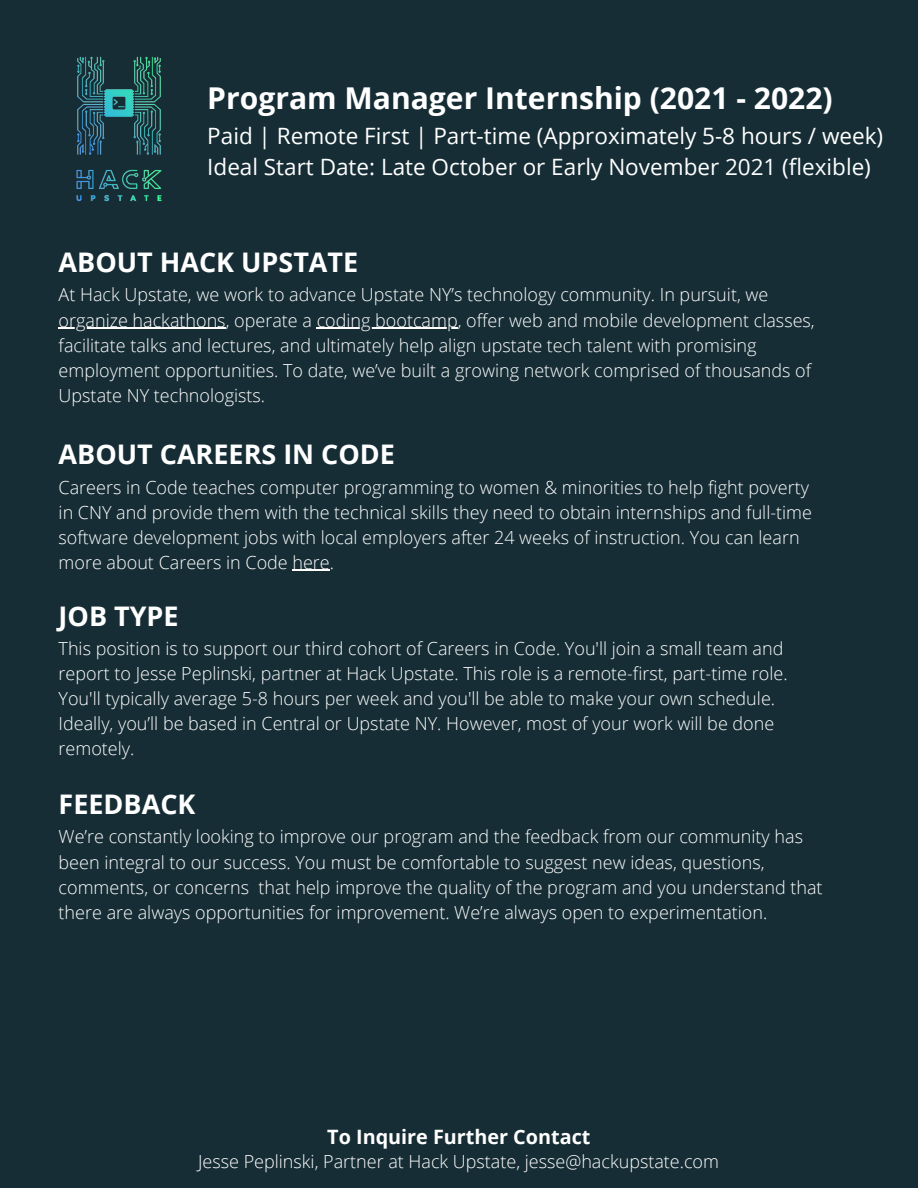
<style>
.page{position:relative;width:918px;height:1188px;background:#162d35}
.page>*{position:absolute;margin:0;border:0;box-sizing:border-box;transform-origin:0 0}
.t1{font:700 30px "Open Sans";color:#fff}
.t2{font:700 27px "Open Sans";color:#fff}
.t3{font:22.5px "Open Sans";color:#fff}
.t4{font:700 19.8px "Open Sans";color:#fff}
.t5{font:300 18px/25px "Open Sans";color:#fff}
</style>
<div class="page">
<img style="left:76px;top:56px;width:86px;height:146px">
<hr style="left:59px;top:328px;width:167px;height:1px;background:#fff">
<hr style="left:317px;top:328px;width:141px;height:1px;background:#fff">
<hr style="left:293px;top:570px;width:37px;height:1px;background:#fff">
<p class="t1" style="left:207px;top:77px;width:627px">Program Manager Internship (2021 - 2022)</p>
<p class="t3" style="left:207px;top:120px;width:677px">Paid | Remote First | Part-time (Approximately 5-8 hours / week)</p>
<p class="t3" style="left:207px;top:151px;width:665px">Ideal Start Date: Late October or Early November 2021 (flexible)</p>
<p class="t2" style="left:59px;top:243px;width:301px">ABOUT HACK UPSTATE</p>
<p class="t5" style="left:59px;top:282px;width:758px">At Hack Upstate, we work to advance Upstate NY’s technology community. In pursuit, we organize hackathons, operate a coding bootcamp, offer web and mobile development classes, facilitate talks and lectures, and ultimately help align upstate tech talent with promising employment opportunities. To date, we’ve built a growing network comprised of thousands of Upstate NY technologists.</p>
<p class="t2" style="left:59px;top:436px;width:338px">ABOUT CAREERS IN CODE</p>
<p class="t5" style="left:59px;top:474px;width:755px">Careers in Code teaches computer programming to women &amp; minorities to help fight poverty in CNY and provide them with the technical skills they need to obtain internships and full-time software development jobs with local employers after 24 weeks of instruction. You can learn more about Careers in Code here.</p>
<p class="t2" style="left:59px;top:597px;width:122px">JOB TYPE</p>
<p class="t5" style="left:59px;top:635px;width:731px">This position is to support our third cohort of Careers in Code. You'll join a small team and report to Jesse Peplinski, partner at Hack Upstate. This role is a remote-first, part-time role.<br>You'll typically average 5-8 hours per week and you'll be able to make your own schedule.<br>Ideally, you’ll be based in Central or Upstate NY. However, most of your work will be done remotely.</p>
<p class="t2" style="left:59px;top:785px;width:138px">FEEDBACK</p>
<p class="t5" style="left:59px;top:824px;width:765px">We’re constantly looking to improve our program and the feedback from our community has been integral to our success. You must be comfortable to suggest new ideas, questions, comments, or concerns that help improve the quality of the program and you understand that there are always opportunities for improvement. We’re always open to experimentation.</p>
<p class="t4" style="left:327px;top:1122px;width:265px">To Inquire Further Contact</p>
<p class="t5" style="left:198px;top:1148px;width:522px">Jesse Peplinski, Partner at Hack Upstate, jesse@hackupstate.com</p>
</div>
